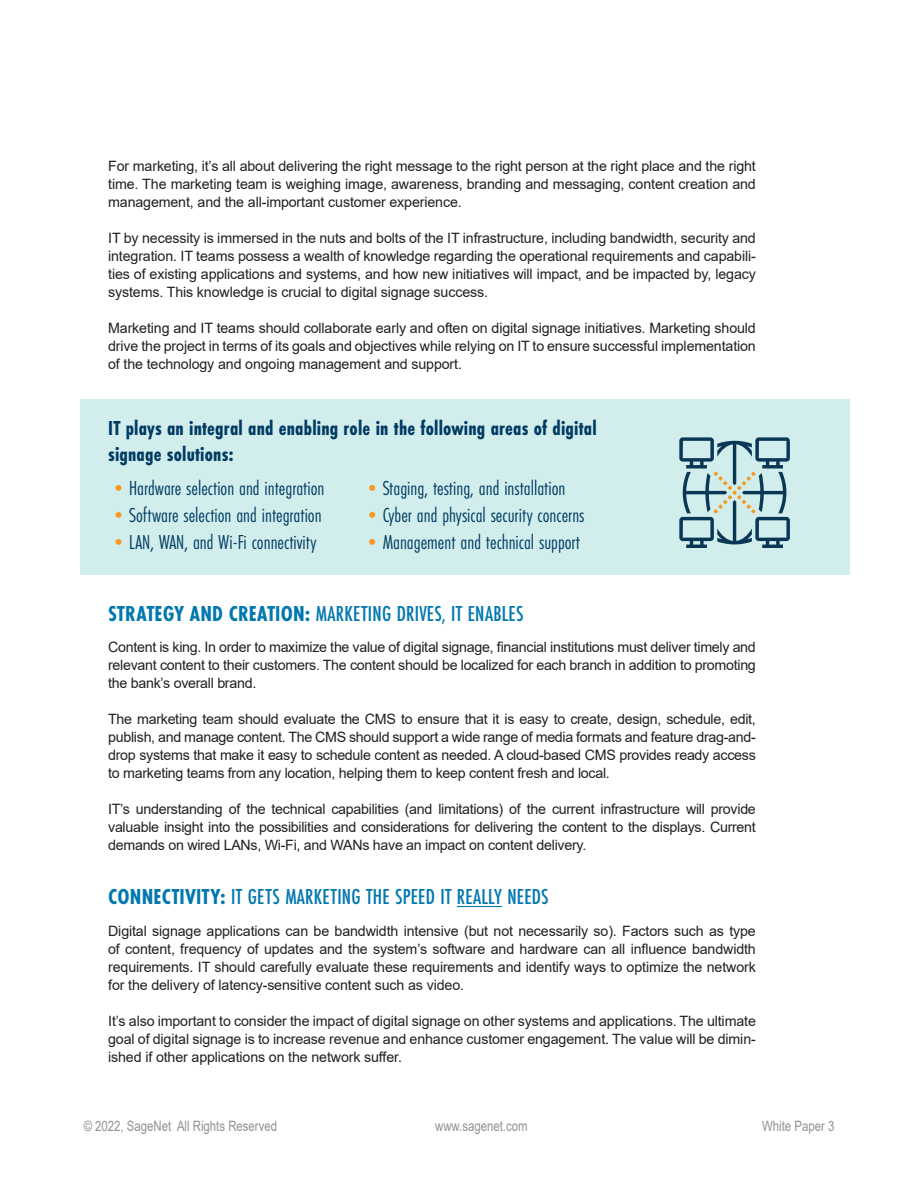
<style>
.page{position:relative;width:918px;height:1188px;background:#fff}
.page>*{position:absolute;margin:0;border:0;box-sizing:border-box;transform-origin:0 0}
.t1{font:500 22.5px "Futura PT Cond";letter-spacing:.01em;color:#0078ae}
.t2{font:21px "Futura PT Cond";color:#003a62}
.t3{font:700 21px/25.5px "Futura PT Cond";letter-spacing:.01em;color:#003a62}
.t4{font:14.25px/18px "Arial";letter-spacing:-.01em;color:#231f20;text-align:justify}
.t5{font:14.25px "Arial";color:#919295;scale:.8 1}
.s1{color:#f7971d}
.s2{font-weight:700}
</style>
<div class="page">
<hr style="left:457px;top:906px;width:45px;height:1px;background:#0078ae">
<div style="left:81px;top:399px;width:769px;height:176px;background:#d1eeed"></div>
<svg style="left:679px;top:437px;width:111px;height:111px"></svg>
<p class="t4" style="left:108px;top:157px;width:649px">For marketing, it’s all about delivering the right message to the right person at the right place and the right time. The marketing team is weighing image, awareness, branding and messaging, content creation and management, and the all-important customer experience.</p>
<p class="t4" style="left:108px;top:229px;width:649px">IT by necessity is immersed in the nuts and bolts of the IT infrastructure, including bandwidth, security and integration. IT teams possess a wealth of knowledge regarding the operational requirements and capabili&shy;ties of existing applications and systems, and how new initiatives will impact, and be impacted by, legacy systems. This knowledge is crucial to digital signage success.</p>
<p class="t4" style="left:108px;top:319px;width:649px">Marketing and IT teams should collaborate early and often on digital signage initiatives. Marketing should drive the project in terms of its goals and objectives while relying on IT to ensure successful implementation of the technology and ongoing management and support.</p>
<p class="t3" style="left:108px;top:416px;width:490px">IT plays an integral and enabling role in the following areas of digital signage solutions:</p>
<p class="t2" style="left:108px;top:476px;width:218px"><span class="s1">•</span>Hardware selection and integration</p>
<p class="t2" style="left:362px;top:476px;width:205px"><span class="s1">•</span>Staging, testing, and installation</p>
<p class="t2" style="left:108px;top:503px;width:215px"><span class="s1">•</span>Software selection and integration</p>
<p class="t2" style="left:362px;top:503px;width:224px"><span class="s1">•</span>Cyber and physical security concerns</p>
<p class="t2" style="left:108px;top:530px;width:210px"><span class="s1">•</span>LAN, WAN, and Wi-Fi connectivity</p>
<p class="t2" style="left:362px;top:530px;width:220px"><span class="s1">•</span>Management and technical support</p>
<p class="t1" style="left:108px;top:600px;width:417px"><span class="s2">STRATEGY AND CREATION:</span> MARKETING DRIVES, IT ENABLES</p>
<p class="t4" style="left:108px;top:638px;width:649px">Content is king. In order to maximize the value of digital signage, financial institutions must deliver timely and relevant content to their customers. The content should be localized for each branch in addition to promoting the bank’s overall brand.</p>
<p class="t4" style="left:108px;top:710px;width:649px">The marketing team should evaluate the CMS to ensure that it is easy to create, design, schedule, edit, publish, and manage content. The CMS should support a wide range of media formats and feature drag-and&shy;drop systems that make it easy to schedule content as needed. A cloud-based CMS provides ready access to marketing teams from any location, helping them to keep content fresh and local.</p>
<p class="t4" style="left:108px;top:800px;width:649px">IT’s understanding of the technical capabilities (and limitations) of the current infrastructure will provide valuable insight into the possibilities and considerations for delivering the content to the displays. Current demands on wired LANs, Wi-Fi, and WANs have an impact on content delivery.</p>
<p class="t1" style="left:108px;top:884px;width:442px"><span class="s2">CONNECTIVITY:</span> IT GETS MARKETING THE SPEED IT REALLY NEEDS</p>
<p class="t4" style="left:108px;top:922px;width:649px">Digital signage applications can be bandwidth intensive (but not necessarily so). Factors such as type of content, frequency of updates and the system’s software and hardware can all influence bandwidth requirements. IT should carefully evaluate these requirements and identify ways to optimize the network for the delivery of latency-sensitive content such as video.</p>
<p class="t4" style="left:108px;top:1012px;width:649px">It’s also important to consider the impact of digital signage on other systems and applications. The ultimate goal of digital signage is to increase revenue and enhance customer engagement. The value will be dimin&shy;ished if other applications on the network suffer.</p>
<p class="t5" style="left:84px;top:1117px;width:243px">© 2022, SageNet All Rights Reserved</p>
<p class="t5" style="left:435px;top:1117px;width:117px">www.sagenet.com</p>
<p class="t5" style="left:762px;top:1117px;width:92px">White Paper 3</p>
</div>
